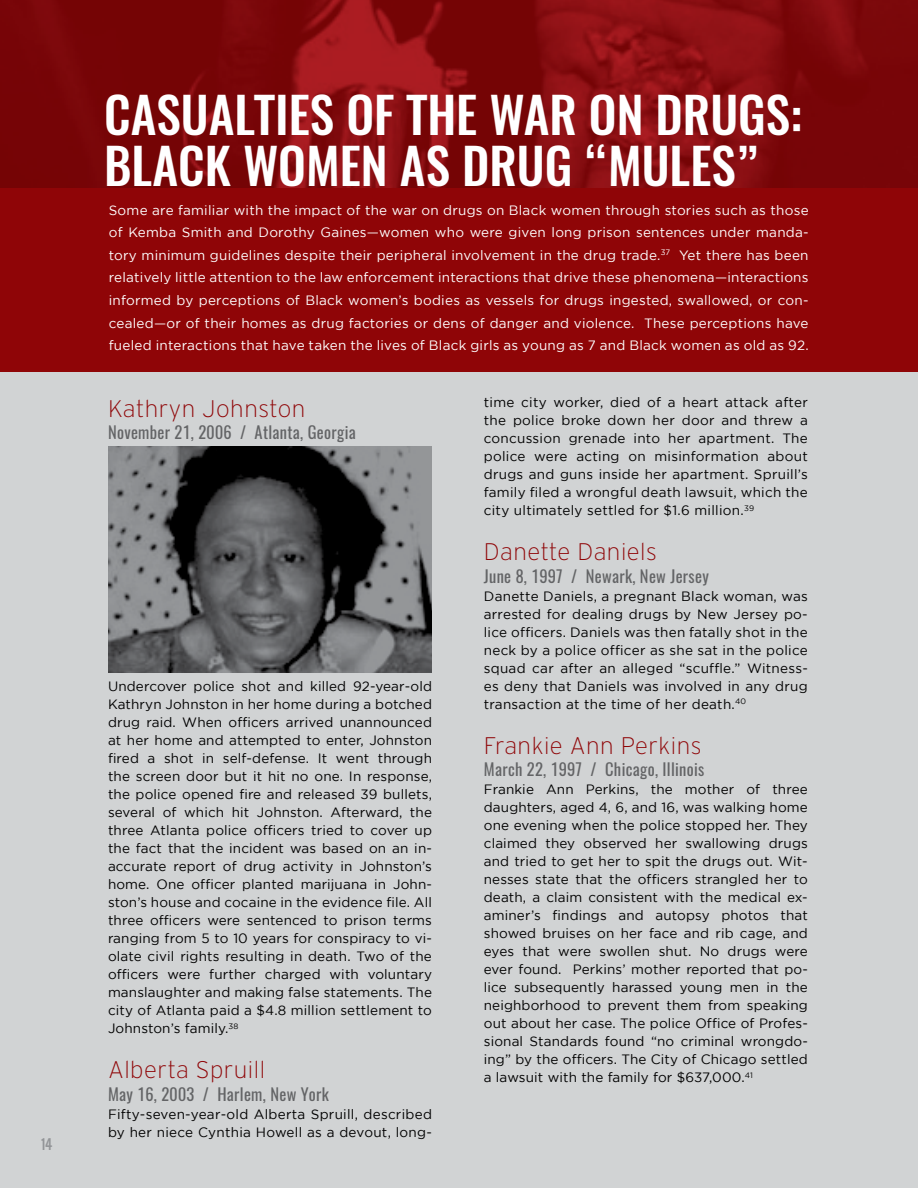
<style>
.page{position:relative;width:918px;height:1188px;background:#d1d3d4}
.page>*{position:absolute;margin:0;border:0;box-sizing:border-box;transform-origin:0 0}
.t1{font:500 49.5px/51px "Oswald";color:#fff}
.t2{font:200 24px "Interstate";letter-spacing:.02em;color:#8f0507}
.t3{font:16.5px "Oswald";letter-spacing:.02em;color:#636466}
.t4{font:13.5px/18px "Gotham";letter-spacing:.02em;color:#000;text-align:justify}
.t5{font:13.5px/22.5px "Gotham";letter-spacing:.02em;color:#fff;text-align:justify}
.t6{font:13.5px "Oswald";color:#939598}
</style>
<div class="page">
<img style="left:0;top:0;width:918px;height:189px">
<div style="left:0;top:189px;width:918px;height:183px;background:#8f0507"></div>
<img style="left:108px;top:446px;width:324px;height:227px">
<p class="t6" style="left:41px;top:1134px;width:13px">14</p>
<h1 class="t1" style="left:104px;top:90px;width:699px">CASUALTIES OF THE WAR ON DRUGS:<br>BLACK WOMEN AS DRUG “MULES”</h1>
<p class="t5" style="left:109px;top:199px;width:701px">Some are familiar with the impact of the war on drugs on Black women through stories such as those of Kemba Smith and Dorothy Gaines—women who were given long prison sentences under manda&shy;tory minimum guidelines despite their peripheral involvement in the drug trade.<sup>37</sup> Yet there has been relatively little attention to the law enforcement interactions that drive these phenomena—interactions informed by perceptions of Black women’s bodies as vessels for drugs ingested, swallowed, or con&shy;cealed—or of their homes as drug factories or dens of danger and violence. These perceptions have fueled interactions that have taken the lives of Black girls as young as 7 and Black women as old as 92.</p>
<h2 class="t2" style="left:108px;top:395px;width:199px">Kathryn Johnston</h2>
<p class="t3" style="left:108px;top:421px;width:249px">November 21, 2006 / Atlanta, Georgia</p>
<p class="t4" style="left:108px;top:677px;width:326px">Undercover police shot and killed 92-year-old Kathryn Johnston in her home during a botched drug raid. When officers arrived unannounced at her home and attempted to enter, Johnston fired a shot in self-defense. It went through the screen door but it hit no one. In response, the police opened fire and released 39 bullets, several of which hit Johnston. Afterward, the three Atlanta police officers tried to cover up the fact that the incident was based on an in&shy;accurate report of drug activity in Johnston’s home. One officer planted marijuana in John&shy;ston’s house and cocaine in the evidence file. All three officers were sentenced to prison terms ranging from 5 to 10 years for conspiracy to vi&shy;olate civil rights resulting in death. Two of the officers were further charged with voluntary manslaughter and making false statements. The city of Atlanta paid a $4.8 million settlement to Johnston’s family.<sup>38</sup></p>
<h2 class="t2" style="left:108px;top:1057px;width:159px">Alberta Spruill</h2>
<p class="t3" style="left:108px;top:1082px;width:222px">May 16, 2003 / Harlem, New York</p>
<p class="t4" style="left:108px;top:1105px;width:326px">Fifty-seven-year-old Alberta Spruill, described by her niece Cynthia Howell as a devout, long-</p>
<p class="t4" style="left:484px;top:393px;width:326px">time city worker, died of a heart attack after the police broke down her door and threw a concussion grenade into her apartment. The police were acting on misinformation about drugs and guns inside her apartment. Spruill’s family filed a wrongful death lawsuit, which the city ultimately settled for $1.6 million.<sup>39</sup></p>
<h2 class="t2" style="left:484px;top:539px;width:175px">Danette Daniels</h2>
<p class="t3" style="left:484px;top:565px;width:227px">June 8, 1997 / Newark, New Jersey</p>
<p class="t4" style="left:484px;top:587px;width:326px">Danette Daniels, a pregnant Black woman, was arrested for dealing drugs by New Jersey po&shy;lice officers. Daniels was then fatally shot in the neck by a police officer as she sat in the police squad car after an alleged “scuffle.” Witness&shy;es deny that Daniels was involved in any drug transaction at the time of her death.<sup>40</sup></p>
<h2 class="t2" style="left:484px;top:732px;width:219px">Frankie Ann Perkins</h2>
<p class="t3" style="left:484px;top:758px;width:222px">March 22, 1997 / Chicago, Illinois</p>
<p class="t4" style="left:484px;top:780px;width:326px">Frankie Ann Perkins, the mother of three daughters, aged 4, 6, and 16, was walking home one evening when the police stopped her. They claimed they observed her swallowing drugs and tried to get her to spit the drugs out. Wit&shy;nesses state that the officers strangled her to death, a claim consistent with the medical ex&shy;aminer’s findings and autopsy photos that showed bruises on her face and rib cage, and eyes that were swollen shut. No drugs were ever found. Perkins’ mother reported that po&shy;lice subsequently harassed young men in the neighborhood to prevent them from speaking out about her case. The police Office of Profes&shy;sional Standards found “no criminal wrongdo&shy;ing” by the officers. The City of Chicago settled a lawsuit with the family for $637,000.<sup>41</sup></p>
</div>
